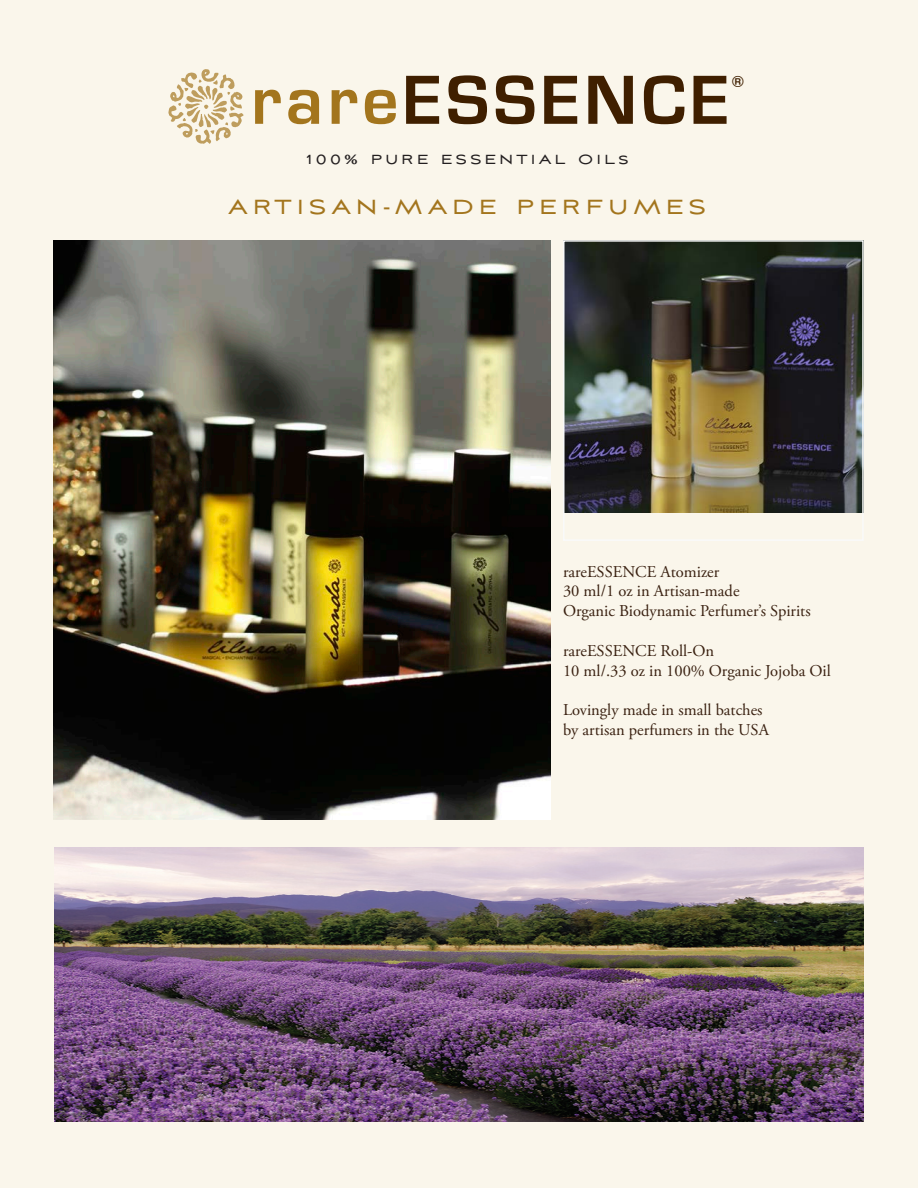
<style>
.page{position:relative;width:918px;height:1188px;background:#fff}
.page>*{position:absolute;margin:0;border:0;box-sizing:border-box;transform-origin:0 0}
.t1{font:700 72px "Eurostile";letter-spacing:.06em;color:#3f1f00}
.t2{font:25.5px "Aviano Sans";letter-spacing:.2em;color:#a3751d}
.t3{font:16.5px/19.8px "Adobe Garamond Pro";color:#3a2111}
.t4{font:16.5px "Aviano Sans";letter-spacing:.2em;color:#231f20}
.t5{font:700 16.5px "Eurostile";color:#3f1f00}
.s1{color:#a3751d}
</style>
<div class="page">
<div style="left:1px;top:0;width:917px;height:1188px;background:#faf6eb"></div>
<img style="left:566px;top:243px;width:295px;height:270px">
<img style="left:54px;top:848px;width:810px;height:273px">
<svg style="left:168px;top:69px;width:76px;height:75px"></svg>
<div style="left:563px;top:240px;width:301px;height:301px;border:2px solid #f9fafa"></div>
<img style="left:54px;top:241px;width:496px;height:578px">
<h1 class="t1" style="left:251px;top:61px;width:480px"><span class="s1">rare</span>ESSENCE</h1>
<p class="t5" style="left:732px;top:72px;width:14px">®</p>
<p class="t4" style="left:306px;top:150px;width:324px">100% PURE ESSENTIAL OILs</p>
<h2 class="t2" style="left:228px;top:193px;width:479px">ARTISAN-MADE PERFUMES</h2>
<p class="t3" style="left:563px;top:562px;width:249px">rareESSENCE Atomizer<br>30 ml/1 oz in Artisan-made<br>Organic Biodynamic Perfumer’s Spirits</p>
<p class="t3" style="left:563px;top:641px;width:269px">rareESSENCE Roll-On<br>10 ml/.33 oz in 100% Organic Jojoba Oil</p>
<p class="t3" style="left:563px;top:701px;width:207px">Lovingly made in small batches by artisan perfumers in the USA</p>
</div>
